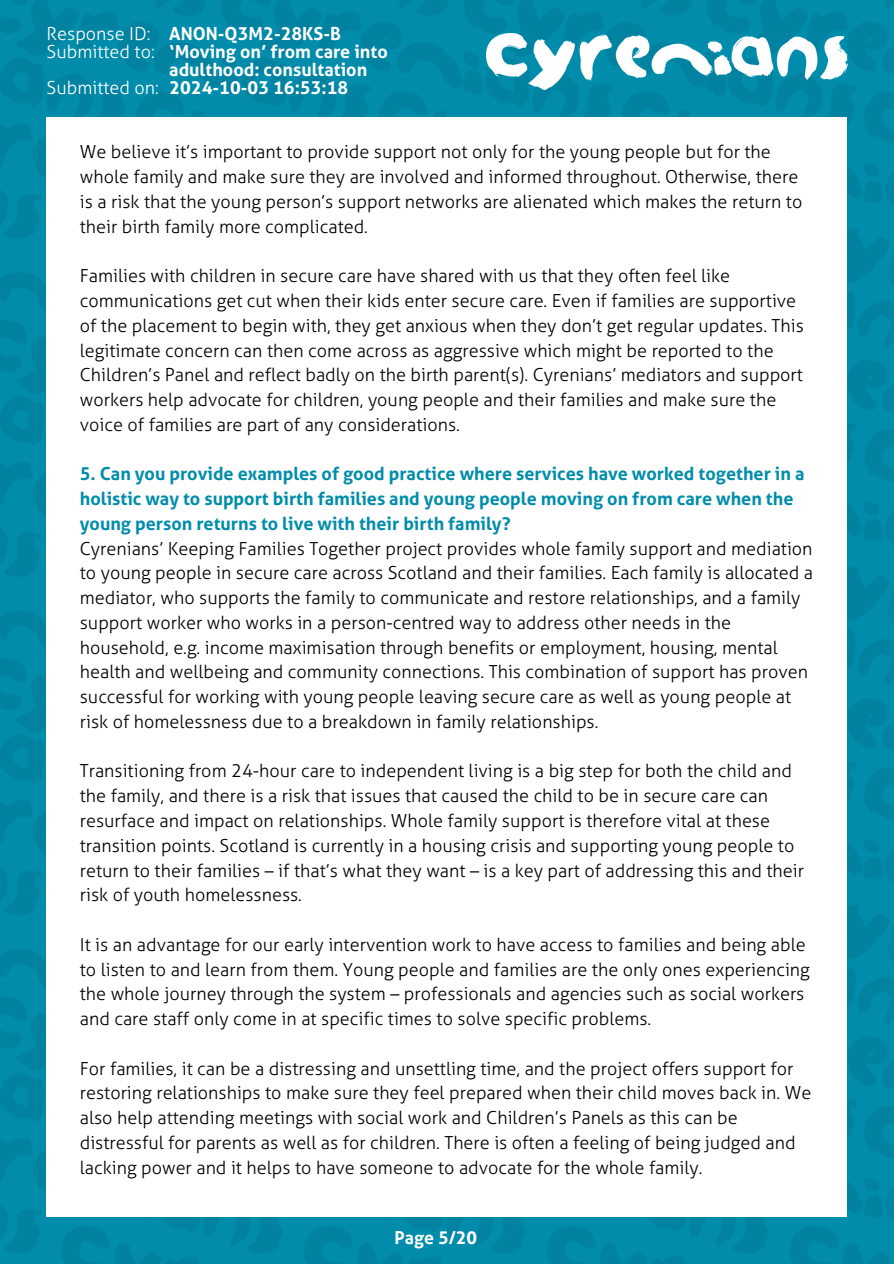
<style>
.page{position:relative;width:894px;height:1264px;background:#fff}
.page>*{position:absolute;margin:0;border:0;box-sizing:border-box;transform-origin:0 0}
.t1{font:300 18px/24.8px "Aller";color:#000}
.t2{font:700 18px/24.8px "Aller";color:#008dab}
.t3{font:700 18px/18px "Aller";color:#fff}
.t4{font:300 18px "Aller";color:#fff}
.t5{font:700 17.7px "Aller";color:#fff}
</style>
<div class="page">
<img style="left:0;top:0;width:893px;height:1263px">
<div style="left:47px;top:117px;width:799px;height:1099px;background:#fff"></div>
<img style="left:486px;top:33px;width:361px;height:57px">
<p class="t4" style="left:47px;top:23px;width:105px">Response ID:</p>
<p class="t4" style="left:47px;top:41px;width:109px">Submitted to:</p>
<h1 class="t4" style="left:47px;top:77px;width:114px">Submitted on:</h1>
<h1 class="t3" style="left:169px;top:25px;width:220px">ANON-Q3M2-28KS-B ‘Moving on’ from care into adulthood: consultation<br>2024-10-03 16:53:18</h1>
<p class="t1" style="left:80px;top:140px;width:723px">We believe it’s important to provide support not only for the young people but for the whole family and make sure they are involved and informed throughout. Otherwise, there is a risk that the young person’s support networks are alienated which makes the return to their birth family more complicated.</p>
<p class="t1" style="left:80px;top:264px;width:725px">Families with children in secure care have shared with us that they often feel like communications get cut when their kids enter secure care. Even if families are supportive of the placement to begin with, they get anxious when they don’t get regular updates. This legitimate concern can then come across as aggressive which might be reported to the Children’s Panel and reflect badly on the birth parent(s). Cyrenians’ mediators and support workers help advocate for children, young people and their families and make sure the voice of families are part of any considerations.</p>
<p class="t2" style="left:80px;top:462px;width:725px">5. Can you provide examples of good practice where services have worked together in a holistic way to support birth families and young people moving on from care when the young person returns to live with their birth family?</p>
<p class="t1" style="left:80px;top:536px;width:734px">Cyrenians’ Keeping Families Together project provides whole family support and mediation to young people in secure care across Scotland and their families. Each family is allocated a mediator, who supports the family to communicate and restore relationships, and a family support worker who works in a person-centred way to address other needs in the household, e.g. income maximisation through benefits or employment, housing, mental health and wellbeing and community connections. This combination of support has proven successful for working with young people leaving secure care as well as young people at risk of homelessness due to a breakdown in family relationships.</p>
<p class="t1" style="left:80px;top:759px;width:725px">Transitioning from 24-hour care to independent living is a big step for both the child and the family, and there is a risk that issues that caused the child to be in secure care can resurface and impact on relationships. Whole family support is therefore vital at these transition points. Scotland is currently in a housing crisis and supporting young people to return to their families – if that’s what they want – is a key part of addressing this and their risk of youth homelessness.</p>
<p class="t1" style="left:80px;top:932px;width:731px">It is an advantage for our early intervention work to have access to families and being able to listen to and learn from them. Young people and families are the only ones experiencing the whole journey through the system – professionals and agencies such as social workers and care staff only come in at specific times to solve specific problems.</p>
<p class="t1" style="left:80px;top:1056px;width:732px">For families, it can be a distressing and unsettling time, and the project offers support for restoring relationships to make sure they feel prepared when their child moves back in. We also help attending meetings with social work and Children’s Panels as this can be distressful for parents as well as for children. There is often a feeling of being judged and lacking power and it helps to have someone to advocate for the whole family.</p>
<p class="t5" style="left:394px;top:1227px;width:84px">Page 5/20</p>
</div>
